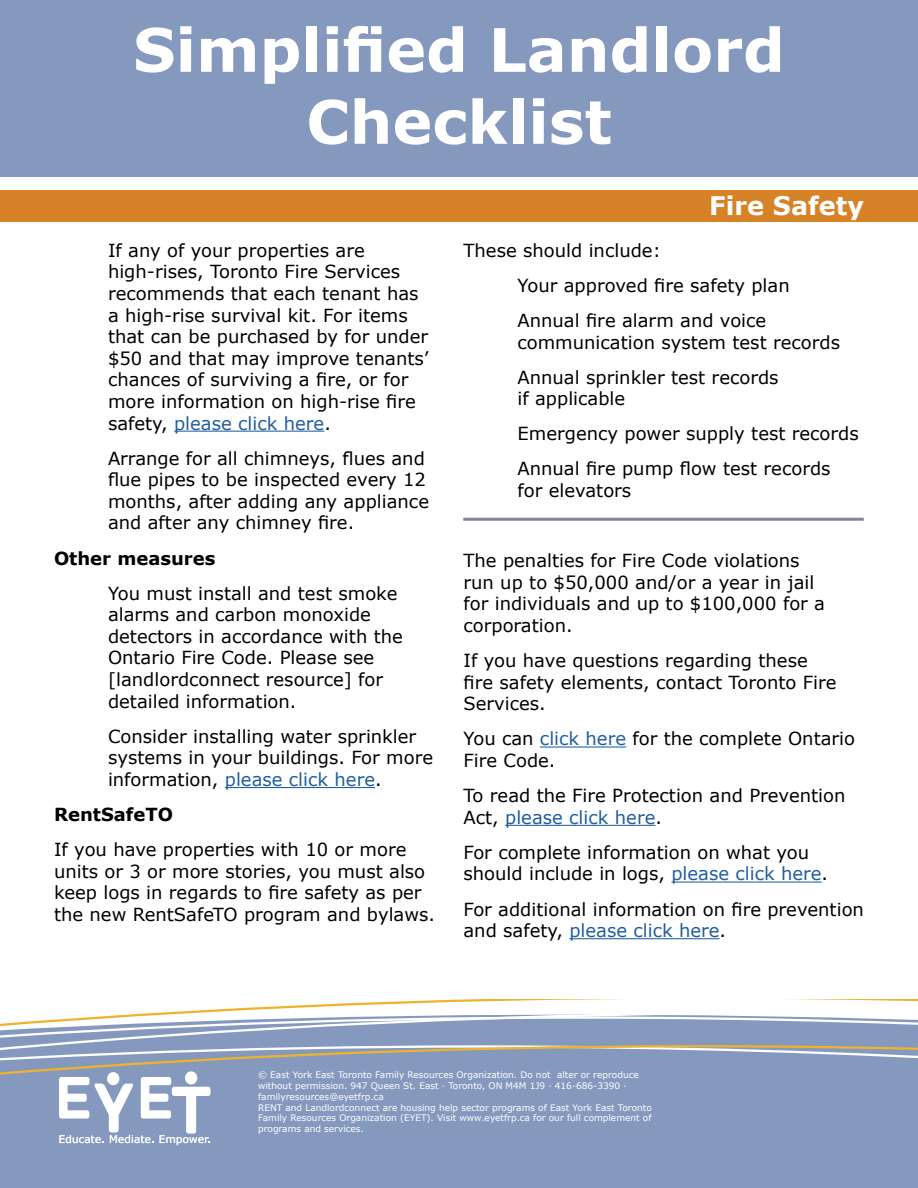
<style>
.page{position:relative;width:918px;height:1188px;background:#fff}
.page>*{position:absolute;margin:0;border:0;box-sizing:border-box;transform-origin:0 0}
.t1{font:700 60px/72px "Verdana";color:#fff;text-align:center}
.t2{font:700 25.5px "Verdana";color:#fff}
.Paragraph_Style_1{font:18px/21.6px "Verdana";color:#000}
.Paragraph_Style_1-2{font:700 18px "Verdana";color:#000}
.t3{font:10.65px "Verdana";color:#fff}
.t4{font:9px/10.8px "Verdana";color:#fff}
.s1{color:#215e9e}
</style>
<div class="page">
<svg style="left:172px;top:1000px;width:746px;height:12px"></svg>
<svg style="left:0;top:1016px;width:918px;height:29px;fill:#8599be"></svg>
<div style="left:0;top:1045px;width:918px;height:143px;background:#8599be"></div>
<div style="left:0;top:0;width:918px;height:177px;background:#8599be"></div>
<div style="left:0;top:190px;width:918px;height:31px;background:#d68328"></div>
<div style="left:107px;top:1072px;width:12px;height:13px;background:#fff;border-radius:50%"></div>
<div style="left:185px;top:1071px;width:12px;height:13px;background:#fff;border-radius:50%"></div>
<svg style="left:59px;top:1077px;width:152px;height:68px"></svg>
<hr style="left:174px;top:431px;width:150px;height:1px;background:#215e9e">
<hr style="left:225px;top:787px;width:150px;height:1px;background:#215e9e">
<hr style="left:540px;top:747px;width:86px;height:1px;background:#215e9e">
<hr style="left:505px;top:825px;width:150px;height:1px;background:#215e9e">
<hr style="left:671px;top:882px;width:151px;height:1px;background:#215e9e">
<hr style="left:569px;top:938px;width:151px;height:1px;background:#215e9e">
<hr style="left:463px;top:518px;width:401px;height:3px;background:#8a7fa3">
<h1 class="t1" style="left:133px;top:13px;width:654px">Simplified Landlord<br>Checklist</h1>
<p class="Paragraph_Style_1" style="left:108px;top:239px;width:322px">If any of your properties are high-rises, Toronto Fire Services recommends that each tenant has a high-rise survival kit. For items that can be purchased by for under $50 and that may improve tenants’ chances of surviving a fire, or for more information on high-rise fire safety, <span class="s1">please click here</span>.</p>
<p class="Paragraph_Style_1" style="left:108px;top:447px;width:323px">Arrange for all chimneys, flues and flue pipes to be inspected every 12 months, after adding any appliance and after any chimney fire.</p>
<p class="Paragraph_Style_1-2" style="left:54px;top:545px;width:163px">Other measures</p>
<p class="Paragraph_Style_1" style="left:108px;top:582px;width:296px">You must install and test smoke alarms and carbon monoxide detectors in accordance with the<br>Ontario Fire Code. Please see [landlordconnect resource] for detailed information.</p>
<p class="Paragraph_Style_1" style="left:108px;top:725px;width:327px">Consider installing water sprinkler systems in your buildings. For more information, <span class="s1">please click here</span>.</p>
<p class="Paragraph_Style_1-2" style="left:54px;top:802px;width:120px">RentSafeTO</p>
<p class="Paragraph_Style_1" style="left:54px;top:839px;width:383px">If you have properties with 10 or more units or 3 or more stories, you must also keep logs in regards to fire safety as per the new RentSafeTO program and bylaws.</p>
<h2 class="t2" style="left:709px;top:188px;width:156px">Fire Safety</h2>
<p class="Paragraph_Style_1" style="left:464px;top:239px;width:199px">These should include:</p>
<p class="Paragraph_Style_1" style="left:518px;top:274px;width:274px">Your approved fire safety plan</p>
<p class="Paragraph_Style_1" style="left:518px;top:309px;width:324px">Annual fire alarm and voice communication system test records</p>
<p class="Paragraph_Style_1" style="left:518px;top:366px;width:263px">Annual sprinkler test records if applicable</p>
<p class="Paragraph_Style_1" style="left:518px;top:423px;width:343px">Emergency power supply test records</p>
<p class="Paragraph_Style_1" style="left:518px;top:458px;width:315px">Annual fire pump flow test records for elevators</p>
<p class="Paragraph_Style_1" style="left:464px;top:550px;width:363px">The penalties for Fire Code violations run up to $50,000 and/or a year in jail for individuals and up to $100,000 for a corporation.</p>
<p class="Paragraph_Style_1" style="left:464px;top:650px;width:375px">If you have questions regarding these fire safety elements, contact Toronto Fire<br>Services.</p>
<p class="Paragraph_Style_1" style="left:464px;top:728px;width:393px">You can <span class="s1">click here</span> for the complete Ontario<br>Fire Code.</p>
<p class="Paragraph_Style_1" style="left:464px;top:785px;width:384px">To read the Fire Protection and Prevention<br>Act, <span class="s1">please click here</span>.</p>
<p class="Paragraph_Style_1" style="left:464px;top:841px;width:366px">For complete information on what you should include in logs, <span class="s1">please click here</span>.</p>
<p class="Paragraph_Style_1" style="left:464px;top:898px;width:402px">For additional information on fire prevention and safety, <span class="s1">please click here</span>.</p>
<p class="t3" style="left:59px;top:1132px;width:154px">Educate. Mediate. Empower.</p>
<p class="t4" style="left:258px;top:1069px;width:395px">© East York East Toronto Family Resources Organization. Do not alter or reproduce without permission. 947 Queen St. East · Toronto, ON M4M 1J9 · 416-686-3390 · familyresources@eyetfrp.ca<br>RENT and Landlordconnect are housing help sector programs of East York East Toronto Family Resources Organization (EYET). Visit www.eyetfrp.ca for our full complement of programs and services.</p>
</div>
